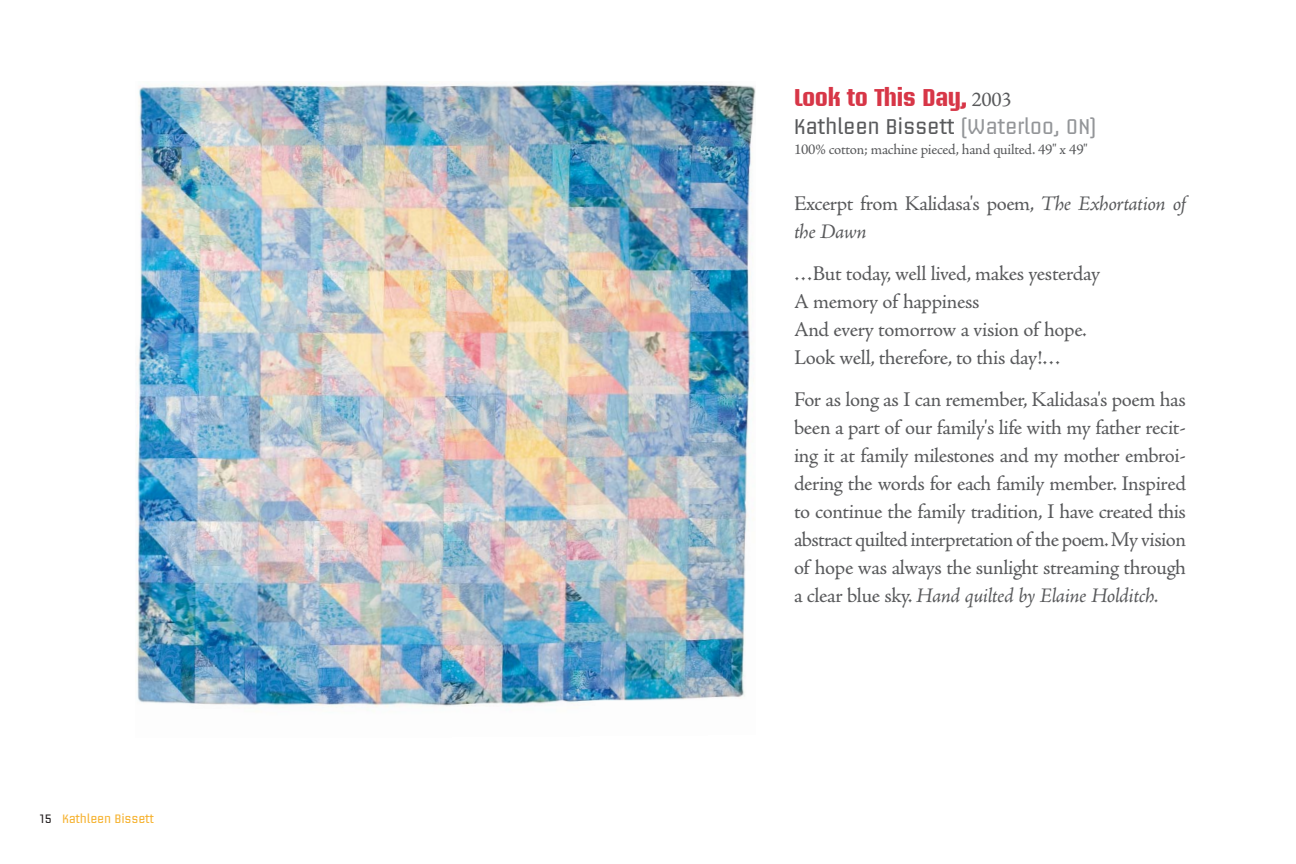
<style>
.page{position:relative;width:1296px;height:864px;background:#fff}
.page>*{position:absolute;margin:0;border:0;box-sizing:border-box;transform-origin:0 0}
.t1{font:700 24px "Briem Akademi Std";letter-spacing:-.015em;color:#d73647}
.t2{font:21px/28px "Adobe Jenson Pro";letter-spacing:-.02em;color:#58595b}
.t3{font:21px "Briem Akademi Std";letter-spacing:-.02em;color:#58595b}
.t4{font:15px "Adobe Jenson Pro";letter-spacing:-.015em;color:#58595b}
.t5{font:12px "Briem Akademi Std";letter-spacing:-.02em;color:#f6b22f}
.s1{color:#231f20}
.s2{font-family:"Adobe Jenson Pro";font-weight:400;font-size:21px;color:#58595b}
.s3{color:#939598}
.s4{font-style:italic}
</style>
<div class="page">
<img style="left:136px;top:81px;width:620px;height:626px">
<p class="t5" style="left:38px;top:814px;width:118px"><span class="s1">15</span> Kathleen Bissett</p>
<p class="t1" style="left:794px;top:87px;width:219px">Look to This Day, <span class="s2">2003</span></p>
<p class="t3" style="left:794px;top:117px;width:304px">Kathleen Bissett <span class="s3">(Waterloo, ON)</span></p>
<p class="t4" style="left:794px;top:143px;width:295px">100% cotton; machine pieced, hand quilted. 49" x 49"</p>
<p class="t2" style="left:794px;top:191px;width:394px">Excerpt from Kalidasa's poem, <span class="s4">The Exhortation of the Dawn</span></p>
<p class="t2" style="left:794px;top:261px;width:308px">…But today, well lived, makes yesterday A memory of happiness<br>And every tomorrow a vision of hope.<br>Look well, therefore, to this day!…</p>
<p class="t2" style="left:794px;top:387px;width:394px;text-align:justify">For as long as I can remember, Kalidasa's poem has been a part of our family's life with my father recit&shy;ing it at family milestones and my mother embroi&shy;dering the words for each family member. Inspired to continue the family tradition, I have created this abstract quilted interpretation of the poem.My vision of hope was always the sunlight streaming through a clear blue sky. <span class="s4">Hand quilted by Elaine Holditch.</span></p>
</div>
